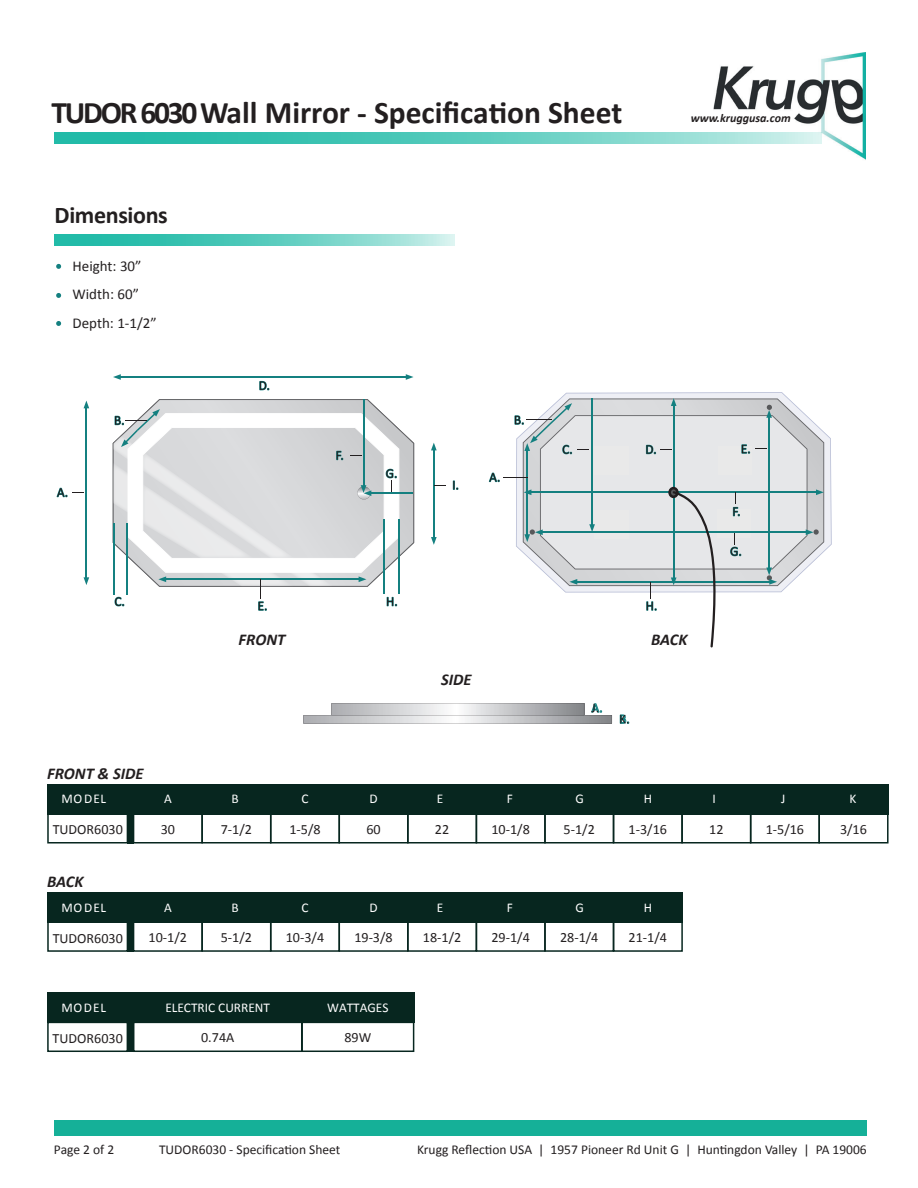
<style>
.page{position:relative;width:918px;height:1188px;background:#fff}
.page>*{position:absolute;margin:0;border:0;box-sizing:border-box;transform-origin:0 0}
.t1{font:700 31.5px "Calibri";color:#231f20}
.t2{font:700 24px "Calibri";letter-spacing:-.015em;color:#231f20}
.t3{font:italic 700 16.5px "Calibri";color:#231f20}
.t4{font:15px/28.5px "Calibri";color:#231f20}
.t5{font:14.1px "Calibri";color:#231f20}
.t6{font:13.5px "Calibri";color:#231f20}
.t7{font:13.35px "Calibri";color:#fff}
.t8{font:italic 700 12px "Calibri";color:#231f20}
</style>
<div class="page">
<div style="left:54px;top:1120px;width:813px;height:16px;background:#15b098"></div>
<img style="left:713px;top:52px;width:153px;height:108px">
<svg style="left:55px;top:132px;width:767px;height:11px"></svg>
<div style="left:47px;top:784px;width:842px;height:30px;background:#07261f"></div>
<div style="left:127px;top:808px;width:7px;height:35px;background:#07261f"></div>
<div style="left:47px;top:813px;width:81px;height:31px;border:2px solid #07261f"></div>
<div style="left:133px;top:813px;width:70px;height:31px;border:2px solid #07261f"></div>
<div style="left:201px;top:813px;width:70px;height:31px;border:2px solid #07261f"></div>
<div style="left:270px;top:813px;width:70px;height:31px;border:2px solid #07261f"></div>
<div style="left:339px;top:813px;width:70px;height:31px;border:2px solid #07261f"></div>
<div style="left:407px;top:813px;width:70px;height:31px;border:2px solid #07261f"></div>
<div style="left:476px;top:813px;width:70px;height:31px;border:2px solid #07261f"></div>
<div style="left:544px;top:813px;width:70px;height:31px;border:2px solid #07261f"></div>
<div style="left:613px;top:813px;width:70px;height:31px;border:2px solid #07261f"></div>
<div style="left:681px;top:813px;width:70px;height:31px;border:2px solid #07261f"></div>
<div style="left:750px;top:813px;width:70px;height:31px;border:2px solid #07261f"></div>
<div style="left:818px;top:813px;width:71px;height:31px;border:2px solid #07261f"></div>
<div style="left:47px;top:892px;width:636px;height:31px;background:#07261f"></div>
<div style="left:127px;top:916px;width:7px;height:36px;background:#07261f"></div>
<div style="left:47px;top:921px;width:81px;height:31px;border:2px solid #07261f"></div>
<div style="left:133px;top:921px;width:70px;height:31px;border:2px solid #07261f"></div>
<div style="left:201px;top:921px;width:70px;height:31px;border:2px solid #07261f"></div>
<div style="left:270px;top:921px;width:70px;height:31px;border:2px solid #07261f"></div>
<div style="left:339px;top:921px;width:70px;height:31px;border:2px solid #07261f"></div>
<div style="left:407px;top:921px;width:70px;height:31px;border:2px solid #07261f"></div>
<div style="left:476px;top:921px;width:70px;height:31px;border:2px solid #07261f"></div>
<div style="left:544px;top:921px;width:70px;height:31px;border:2px solid #07261f"></div>
<div style="left:613px;top:921px;width:70px;height:31px;border:2px solid #07261f"></div>
<div style="left:47px;top:992px;width:368px;height:31px;background:#07261f"></div>
<div style="left:127px;top:1016px;width:7px;height:36px;background:#07261f"></div>
<div style="left:47px;top:1022px;width:81px;height:30px;border:2px solid #07261f"></div>
<div style="left:133px;top:1022px;width:169px;height:30px;border:2px solid #07261f"></div>
<div style="left:301px;top:1022px;width:113px;height:30px;border:2px solid #07261f"></div>
<svg style="left:54px;top:235px;width:400px;height:11px"></svg>
<svg style="left:56px;top:264px;width:5px;height:5px"></svg>
<svg style="left:56px;top:293px;width:5px;height:5px"></svg>
<svg style="left:56px;top:321px;width:5px;height:5px"></svg>
<svg style="left:149px;top:399px;width:265px;height:157px;fill:#cfd0d2"></svg>
<hr style="left:119px;top:376px;width:288px;height:2px;background:#148080">
<svg style="left:406px;top:374px;width:8px;height:6px"></svg>
<svg style="left:113px;top:374px;width:8px;height:6px"></svg>
<hr style="left:86px;top:407px;width:1px;height:172px;background:#148080">
<svg style="left:84px;top:577px;width:5px;height:8px"></svg>
<svg style="left:84px;top:401px;width:5px;height:7px"></svg>
<hr style="left:433px;top:449px;width:2px;height:90px;background:#148080">
<svg style="left:431px;top:537px;width:6px;height:8px"></svg>
<svg style="left:431px;top:443px;width:6px;height:7px"></svg>
<hr style="left:363px;top:400px;width:1px;height:87px;background:#148080">
<hr style="left:370px;top:492px;width:43px;height:2px;background:#148080">
<hr style="left:398px;top:520px;width:2px;height:74px;background:#148080">
<svg style="left:56px;top:487px;width:28px;height:11px"></svg>
<svg style="left:259px;top:381px;width:11px;height:10px"></svg>
<svg style="left:453px;top:480px;width:6px;height:10px"></svg>
<svg style="left:434px;top:485px;width:12px;height:1px"></svg>
<svg style="left:113px;top:409px;width:286px;height:202px"></svg>
<svg style="left:561px;top:392px;width:271px;height:160px;fill:#eeeff5"></svg>
<svg style="left:489px;top:398px;width:335px;height:249px"></svg>
<svg style="left:304px;top:703px;width:308px;height:20px"></svg>
<svg style="left:620px;top:714px;width:10px;height:10px"></svg>
<h1 class="t1" style="left:51px;top:90px;width:573px">TUDOR 6030 Wall Mirror - Specification Sheet</h1>
<h2 class="t2" style="left:55px;top:198px;width:115px">Dimensions</h2>
<p class="t4" style="left:73px;top:251px;width:86px">Height: 30”<br>Width: 60”<br>Depth: 1-1/2”</p>
<p class="t8" style="left:691px;top:110px;width:101px">www.kruggusa.com</p>
<p class="t3" style="left:239px;top:629px;width:48px">FRONT</p>
<p class="t3" style="left:441px;top:669px;width:32px">SIDE</p>
<p class="t3" style="left:651px;top:629px;width:38px">BACK</p>
<p class="t3" style="left:47px;top:763px;width:98px">FRONT &amp; SIDE</p>
<p class="t7" style="left:61px;top:791px;width:46px">MODEL</p>
<p class="t7" style="left:164px;top:791px;width:9px">A</p>
<p class="t7" style="left:232px;top:791px;width:9px">B</p>
<p class="t7" style="left:302px;top:791px;width:9px">C</p>
<p class="t7" style="left:370px;top:791px;width:10px">D</p>
<p class="t7" style="left:437px;top:791px;width:8px">E</p>
<p class="t7" style="left:507px;top:791px;width:8px">F</p>
<p class="t5" style="left:53px;top:821px;width:72px">TUDOR6030</p>
<p class="t5" style="left:161px;top:820px;width:16px">30</p>
<p class="t5" style="left:221px;top:820px;width:33px">7-1/2</p>
<p class="t5" style="left:289px;top:820px;width:33px">1-5/8</p>
<p class="t5" style="left:366px;top:820px;width:16px">60</p>
<p class="t5" style="left:435px;top:820px;width:16px">22</p>
<p class="t5" style="left:491px;top:820px;width:40px">10-1/8</p>
<p class="t3" style="left:47px;top:872px;width:38px">BACK</p>
<p class="t7" style="left:61px;top:899px;width:46px">MODEL</p>
<p class="t7" style="left:164px;top:899px;width:9px">A</p>
<p class="t7" style="left:232px;top:899px;width:9px">B</p>
<p class="t7" style="left:302px;top:899px;width:9px">C</p>
<p class="t7" style="left:370px;top:899px;width:10px">D</p>
<p class="t7" style="left:437px;top:899px;width:8px">E</p>
<p class="t7" style="left:507px;top:899px;width:8px">F</p>
<p class="t5" style="left:53px;top:929px;width:72px">TUDOR6030</p>
<p class="t5" style="left:149px;top:929px;width:40px">10-1/2</p>
<p class="t5" style="left:221px;top:929px;width:33px">5-1/2</p>
<p class="t5" style="left:286px;top:929px;width:40px">10-3/4</p>
<p class="t5" style="left:354px;top:929px;width:40px">19-3/8</p>
<p class="t5" style="left:423px;top:929px;width:40px">18-1/2</p>
<p class="t5" style="left:491px;top:929px;width:40px">29-1/4</p>
<p class="t7" style="left:61px;top:999px;width:46px">MODEL</p>
<p class="t7" style="left:165px;top:999px;width:106px">ELECTRIC CURRENT</p>
<p class="t7" style="left:327px;top:999px;width:63px">WATTAGES</p>
<p class="t5" style="left:53px;top:1029px;width:72px">TUDOR6030</p>
<p class="t5" style="left:201px;top:1029px;width:35px">0.74A</p>
<p class="t5" style="left:344px;top:1029px;width:28px">89W</p>
<p class="t7" style="left:575px;top:791px;width:10px">G</p>
<p class="t5" style="left:564px;top:820px;width:33px">5-1/2</p>
<p class="t7" style="left:575px;top:899px;width:10px">G</p>
<p class="t5" style="left:560px;top:929px;width:40px">28-1/4</p>
<p class="t7" style="left:644px;top:791px;width:10px">H</p>
<p class="t5" style="left:629px;top:820px;width:40px">1-3/16</p>
<p class="t7" style="left:644px;top:899px;width:10px">H</p>
<p class="t5" style="left:629px;top:929px;width:40px">21-1/4</p>
<p class="t7" style="left:712px;top:791px;width:5px">I</p>
<p class="t5" style="left:709px;top:820px;width:16px">12</p>
<p class="t7" style="left:781px;top:791px;width:6px">J</p>
<p class="t5" style="left:766px;top:820px;width:40px">1-5/16</p>
<p class="t7" style="left:850px;top:791px;width:8px">K</p>
<p class="t5" style="left:840px;top:820px;width:28px">3/16</p>
<p class="t6" style="left:54px;top:1141px;width:62px">Page 2 of 2</p>
<p class="t6" style="left:159px;top:1141px;width:183px">TUDOR6030 - Specification Sheet</p>
<p class="t6" style="left:417px;top:1141px;width:451px">Krugg Reflection USA | 1957 Pioneer Rd Unit G | Huntingdon Valley | PA 19006</p>
</div>
